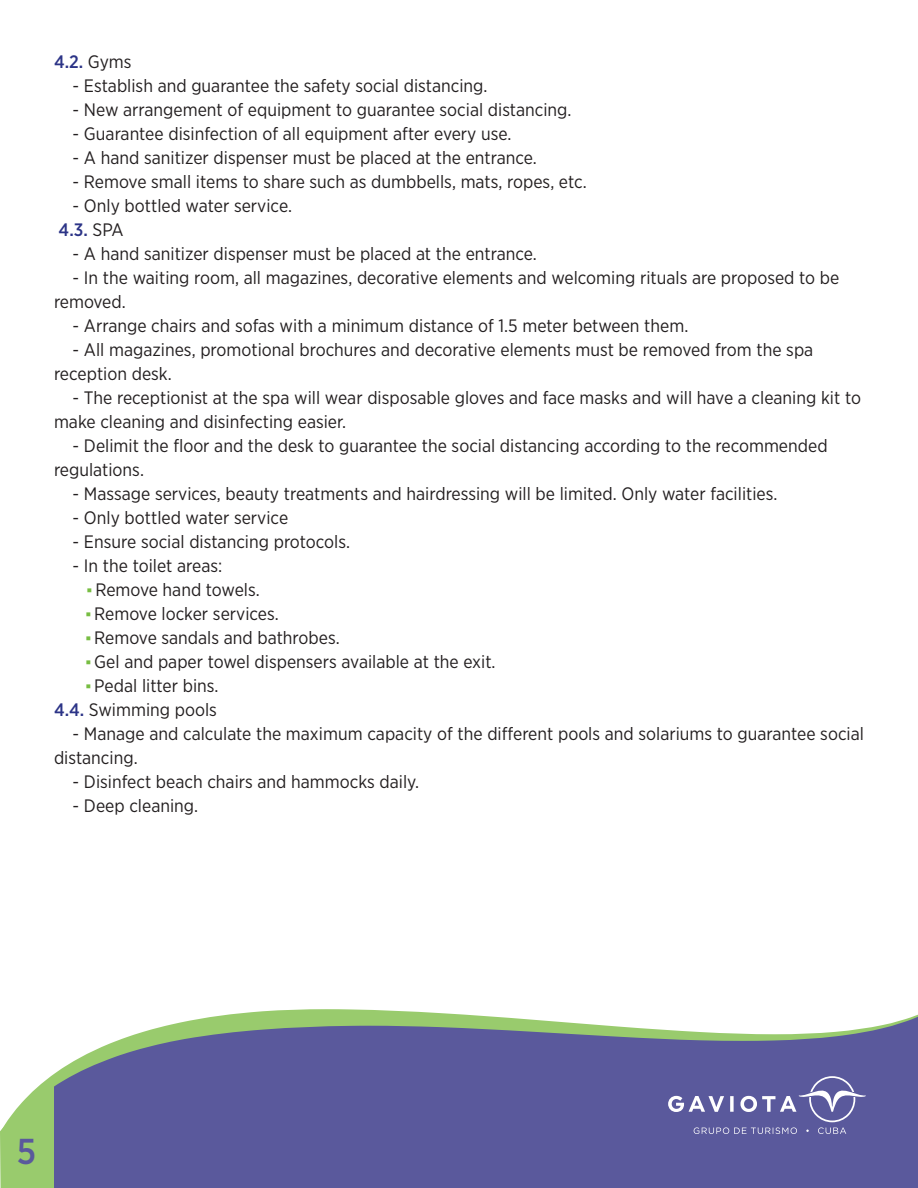
<style>
.page{position:relative;width:918px;height:1188px;background:#fff}
.page>*{position:absolute;margin:0;border:0;box-sizing:border-box;transform-origin:0 0}
.t1{font:500 36px "Gotham Narrow";color:#5a599c}
.t2{font:18px/24px "Gotham Narrow";color:#231f20}
.t3{font:500 18px "Gotham Narrow";color:#2c3487}
.s1{font-weight:400;color:#231f20}
.s2{font-weight:900;color:#77bd42}
.s3{font-weight:500;color:#2c3487}
</style>
<div class="page">
<div style="left:54px;top:1133px;width:864px;height:55px;background:#5a599c"></div>
<svg style="left:54px;top:1009px;width:864px;height:124px;background:#777ca4"></svg>
<svg style="left:668px;top:1076px;width:198px;height:58px;background:#6f6ea8"></svg>
<svg style="left:0;top:1074px;width:54px;height:114px"></svg>
<p class="t3" style="left:54px;top:51px;width:79px">4.2. <span class="s1">Gyms</span></p>
<p class="t2" style="left:73px;top:74px;width:416px">- Establish and guarantee the safety social distancing.</p>
<p class="t2" style="left:73px;top:98px;width:500px">- New arrangement of equipment to guarantee social distancing.</p>
<p class="t2" style="left:73px;top:122px;width:440px">- Guarantee disinfection of all equipment after every use.</p>
<p class="t2" style="left:73px;top:146px;width:466px">- A hand sanitizer dispenser must be placed at the entrance.</p>
<p class="t2" style="left:73px;top:170px;width:516px">- Remove small items to share such as dumbbells, mats, ropes, etc.</p>
<p class="t2" style="left:73px;top:194px;width:221px">- Only bottled water service.</p>
<p class="t3" style="left:59px;top:219px;width:67px">4.3. <span class="s1">SPA</span></p>
<p class="t2" style="left:73px;top:242px;width:466px">- A hand sanitizer dispenser must be placed at the entrance.</p>
<p class="t2" style="left:54px;top:266px;width:787px;text-indent:19px">- In the waiting room, all magazines, decorative elements and welcoming rituals are proposed to be removed.</p>
<p class="t2" style="left:73px;top:314px;width:617px">- Arrange chairs and sofas with a minimum distance of 1.5 meter between them.</p>
<p class="t2" style="left:73px;top:338px;width:742px">- All magazines, promotional brochures and decorative elements must be removed from the spa</p>
<p class="t2" style="left:54px;top:362px;width:119px">reception desk.</p>
<p class="t2" style="left:54px;top:386px;width:809px;text-indent:19px">- The receptionist at the spa will wear disposable gloves and face masks and will have a cleaning kit to make cleaning and disinfecting easier.</p>
<p class="t2" style="left:54px;top:434px;width:775px;text-indent:19px">- Delimit the floor and the desk to guarantee the social distancing according to the recommended regulations.</p>
<p class="t2" style="left:73px;top:482px;width:706px">- Massage services, beauty treatments and hairdressing will be limited. Only water facilities.</p>
<p class="t2" style="left:73px;top:506px;width:217px">- Only bottled water service</p>
<p class="t2" style="left:73px;top:530px;width:279px">- Ensure social distancing protocols.</p>
<p class="t2" style="left:73px;top:554px;width:151px">- In the toilet areas:</p>
<p class="t2" style="left:87px;top:578px;width:174px"><span class="s2">·</span> Remove hand towels.</p>
<p class="t2" style="left:86px;top:602px;width:194px"><span class="s2">·</span> Remove locker services.</p>
<p class="t2" style="left:86px;top:626px;width:255px"><span class="s2">·</span> Remove sandals and bathrobes.</p>
<p class="t2" style="left:86px;top:650px;width:411px"><span class="s2">·</span> Gel and paper towel dispensers available at the exit.</p>
<p class="t2" style="left:86px;top:674px;width:134px"><span class="s2">·</span> Pedal litter bins.</p>
<p class="t2" style="left:54px;top:698px;width:164px"><span class="s3">4.4.</span> Swimming pools</p>
<p class="t2" style="left:54px;top:722px;width:811px;text-indent:19px">- Manage and calculate the maximum capacity of the different pools and solariums to guarantee social distancing.</p>
<p class="t2" style="left:73px;top:770px;width:348px">- Disinfect beach chairs and hammocks daily.</p>
<p class="t2" style="left:73px;top:794px;width:127px">- Deep cleaning.</p>
<h1 class="t1" style="left:17px;top:1129px;width:21px">5</h1>
</div>
